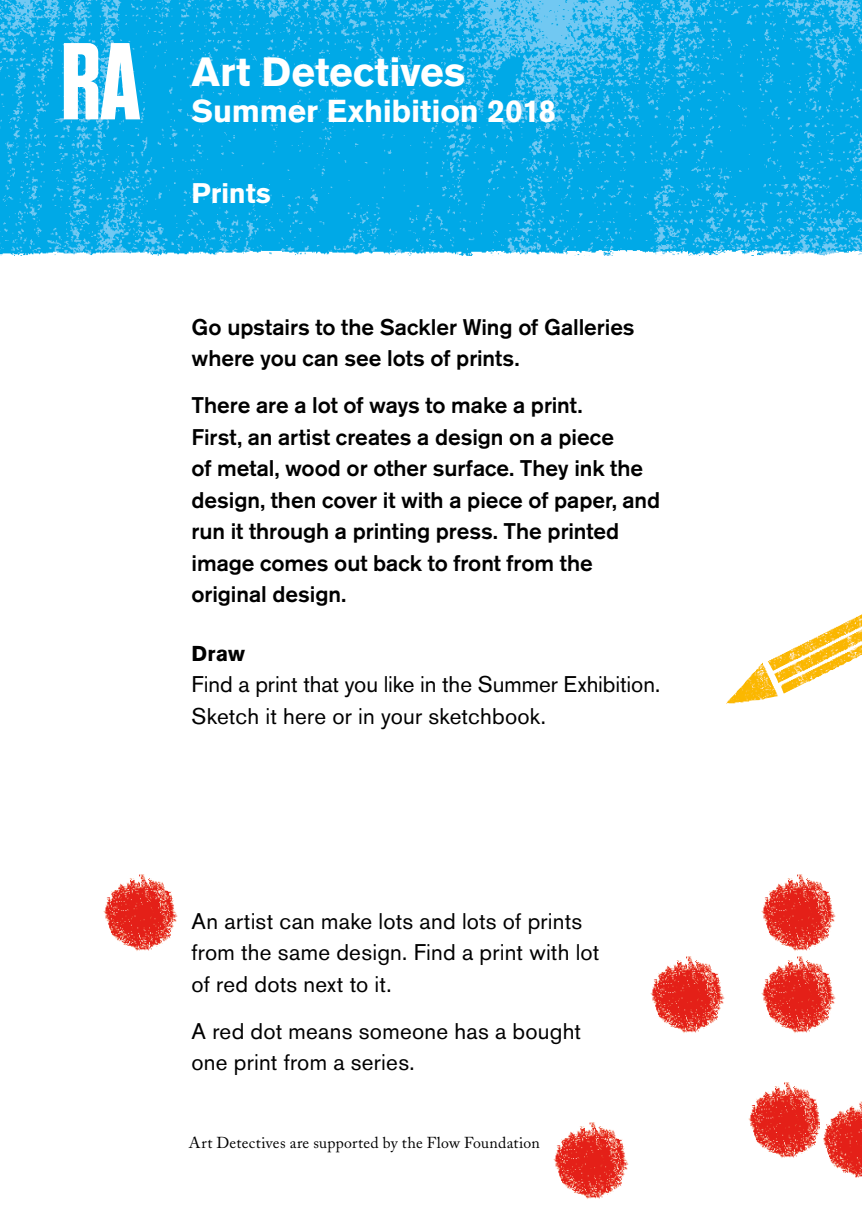
<style>
.page{position:relative;width:862px;height:1212px;background:#fff}
.page>*{position:absolute;margin:0;border:0;box-sizing:border-box;transform-origin:0 0}
.t1{font:700 40.5px "Akzidenz Grotesk BE";color:#fff}
.t2{font:700 31.5px "Akzidenz Grotesk BE";letter-spacing:-.005em;color:#fff}
.t3{font:700 28.12px "Akzidenz Grotesk BE";letter-spacing:-.01em;color:#fff}
.t4{font:500 22.5px/31.5px "Akzidenz Grotesk BE";letter-spacing:-.005em;color:#000}
.t5{font:22.5px/31.5px "Akzidenz Grotesk BE";letter-spacing:.01em;color:#000}
.t6{font:700 21.38px "Akzidenz Grotesk BE";color:#000}
.t7{font:15.75px "Adobe Caslon";letter-spacing:.015em;color:#000}
</style>
<div class="page">
<img style="left:0;top:0;width:861px;height:249px">
<img style="left:0;top:249px;width:861px;height:7px">
<svg style="left:64px;top:43px;width:76px;height:76px"></svg>
<img style="left:650px;top:956px;width:75px;height:77px">
<img style="left:103px;top:874px;width:75px;height:77px">
<img style="left:761px;top:874px;width:75px;height:159px">
<img style="left:748px;top:1082px;width:71px;height:76px">
<img style="left:819px;top:1101px;width:42px;height:77px">
<img style="left:553px;top:1122px;width:76px;height:77px">
<img style="left:767px;top:615px;width:94px;height:68px">
<h1 class="t1" style="left:191px;top:48px;width:275px">Art Detectives</h1>
<h2 class="t2" style="left:191px;top:93px;width:366px">Summer Exhibition 2018</h2>
<p class="t3" style="left:191px;top:177px;width:81px">Prints</p>
<p class="t4" style="left:191px;top:311px;width:444px">Go upstairs to the Sackler Wing of Galleries where you can see lots of prints.</p>
<p class="t4" style="left:191px;top:390px;width:470px">There are a lot of ways to make a print.<br>First, an artist creates a design on a piece<br>of metal, wood or other surface. They ink the design, then cover it with a piece of paper, and run it through a printing press. The printed image comes out back to front from the original design.</p>
<p class="t6" style="left:191px;top:641px;width:55px">Draw</p>
<p class="t5" style="left:191px;top:669px;width:470px">Find a print that you like in the Summer Exhibition.<br>Sketch it here or in your sketchbook.</p>
<p class="t5" style="left:191px;top:905px;width:409px">An artist can make lots and lots of prints from the same design. Find a print with lot of red dots next to it.</p>
<p class="t5" style="left:191px;top:1015px;width:391px">A red dot means someone has a bought one print from a series.</p>
<p class="t7" style="left:189px;top:1133px;width:352px">Art Detectives are supported by the Flow Foundation</p>
</div>
